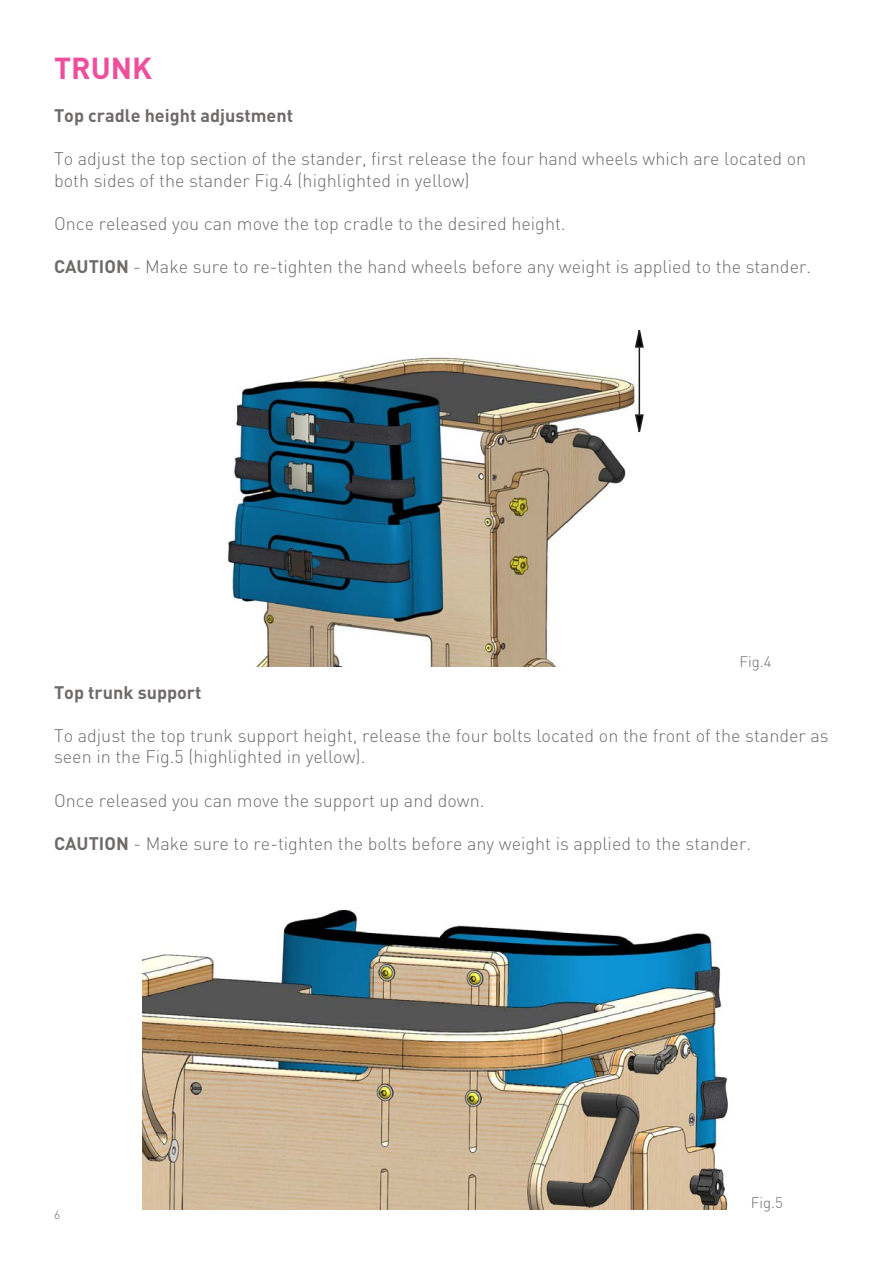
<style>
.page{position:relative;width:893px;height:1263px;background:#fff}
.page>*{position:absolute;margin:0;border:0;box-sizing:border-box;transform-origin:0 0}
.t1{font:700 30px "RPDIN";color:#ee4f9d}
.t2{font:300 18px/21.6px "RPDIN";color:#6f6b6b}
.t3{font:700 18px "RPDIN";color:#6f6b6b}
.t4{font:300 15px "RPDIN";color:#6f6b6b}
.t5{font:300 12px "RPDIN";color:#6f6b6b}
.s1{font-weight:700}
</style>
<div class="page">
<img style="left:142px;top:909px;width:586px;height:300px">
<img style="left:227px;top:348px;width:414px;height:319px">
<hr style="left:639px;top:347px;width:1px;height:68px;background:#231f20">
<svg style="left:635px;top:330px;width:9px;height:18px"></svg>
<svg style="left:634px;top:414px;width:10px;height:20px"></svg>
<p class="t1" style="left:54px;top:48px;width:100px">TRUNK</p>
<p class="t3" style="left:54px;top:104px;width:241px">Top cradle height adjustment</p>
<p class="t2" style="left:54px;top:148px;width:754px">To adjust the top section of the stander, first release the four hand wheels which are located on both sides of the stander Fig.4 (highlighted in yellow)</p>
<p class="t2" style="left:54px;top:213px;width:513px">Once released you can move the top cradle to the desired height.</p>
<p class="t2" style="left:54px;top:256px;width:759px"><span class="s1">CAUTION</span> - Make sure to re-tighten the hand wheels before any weight is applied to the stander.</p>
<p class="t4" style="left:739px;top:652px;width:34px">Fig.4</p>
<p class="t3" style="left:54px;top:680px;width:149px">Top trunk support</p>
<p class="t2" style="left:54px;top:724px;width:776px">To adjust the top trunk support height, release the four bolts located on the front of the stander as seen in the Fig.5 (highlighted in yellow).</p>
<p class="t2" style="left:54px;top:789px;width:432px">Once released you can move the support up and down.</p>
<p class="t2" style="left:54px;top:832px;width:699px"><span class="s1">CAUTION</span> - Make sure to re-tighten the bolts before any weight is applied to the stander.</p>
<p class="t5" style="left:54px;top:1207px;width:8px">6</p>
<p class="t4" style="left:751px;top:1193px;width:34px">Fig.5</p>
</div>
